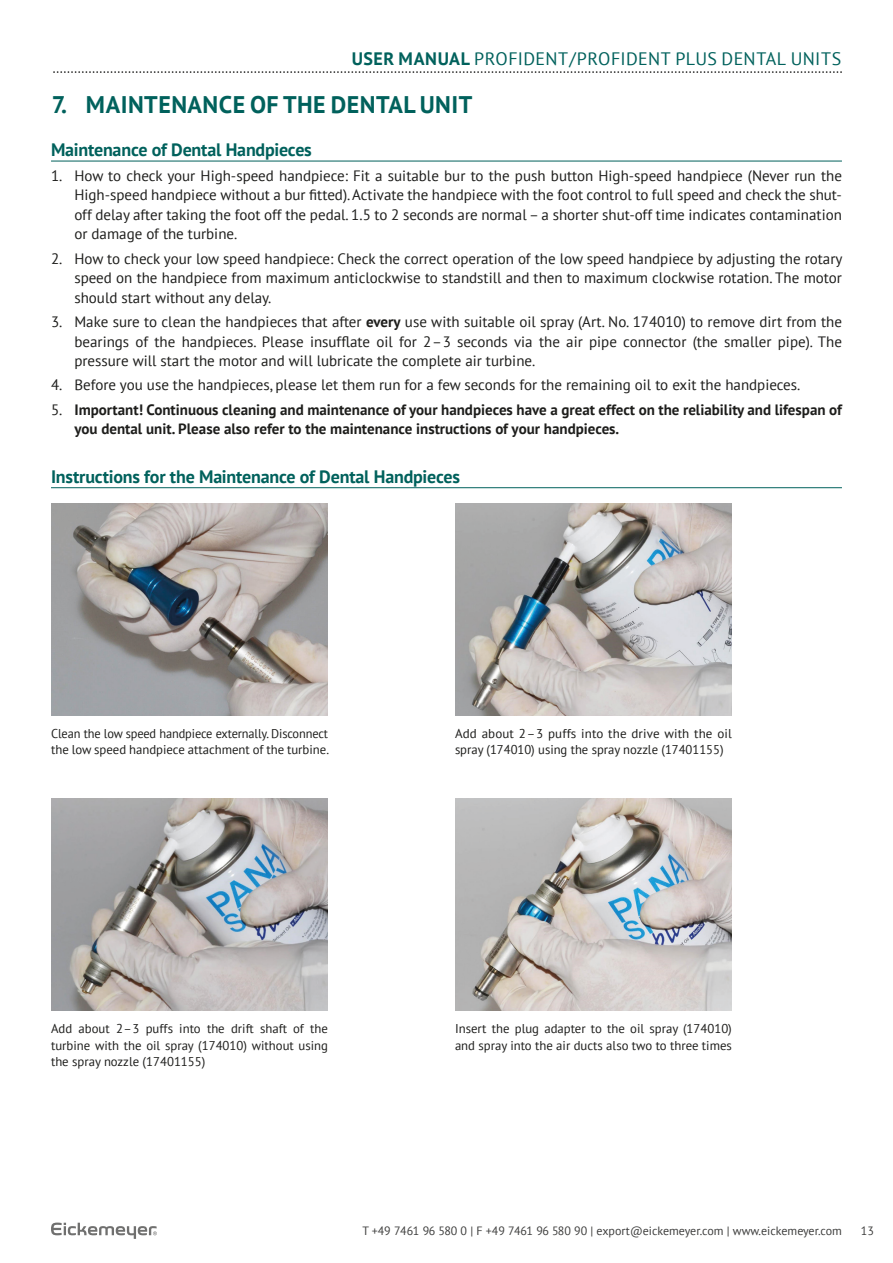
<style>
.page{position:relative;width:893px;height:1263px;background:#fff}
.page>*{position:absolute;margin:0;border:0;box-sizing:border-box;transform-origin:0 0}
.t1{font:700 24px "PT Sans";letter-spacing:.02em;color:#00615c}
.t2{font:700 18px "PT Sans";letter-spacing:-.01em;color:#00615c}
.t3{font:18px "PT Sans";letter-spacing:.025em;color:#00615c}
.t4{font:15px/19.5px "PT Sans";color:#1d1d1b;text-align:justify}
.t5{font:700 15px/19.5px "PT Sans";color:#1d1d1b}
.t6{font:12.75px/16.5px "PT Sans";color:#1d1d1b}
.t7{font:12px "PT Sans";color:#3d3d3c}
.s1{font-weight:700}
.s2{font-weight:400}
</style>
<div class="page">
<svg style="left:51px;top:1222px;width:106px;height:17px"></svg>
<svg style="left:53px;top:71px;width:789px;height:2px"></svg>
<hr style="left:51px;top:161px;width:791px;height:1px;background:#00615c">
<hr style="left:51px;top:487px;width:791px;height:1px;background:#00615c">
<img style="left:51px;top:503px;width:276px;height:213px">
<img style="left:455px;top:503px;width:276px;height:213px">
<img style="left:51px;top:798px;width:277px;height:213px">
<img style="left:455px;top:798px;width:277px;height:213px">
<p class="t3" style="left:352px;top:47px;width:491px"><span class="s1">USER MANUAL</span> PROFIDENT / PROFIDENT PLUS DENTAL UNITS</p>
<h1 class="t1" style="left:52px;top:88px;width:422px">7. MAINTENANCE OF THE DENTAL UNIT</h1>
<p class="t2" style="left:51px;top:138px;width:262px">Maintenance of Dental Handpieces</p>
<p class="t4" style="left:74px;top:165px;width:769px;text-indent:-23px">1. How to check your High-speed handpiece: Fit a suitable bur to the push button High-speed handpiece (Never run the High-speed handpiece without a bur fitted). Activate the handpiece with the foot control to full speed and check the shut&shy;off delay after taking the foot off the pedal. 1.5 to 2 seconds are normal – a shorter shut-off time indicates contamination or damage of the turbine.</p>
<p class="t4" style="left:74px;top:248px;width:770px;text-indent:-23px">2. How to check your low speed handpiece: Check the correct operation of the low speed handpiece by adjusting the rotary speed on the handpiece from maximum anticlockwise to standstill and then to maximum clockwise rotation. The motor should start without any delay.</p>
<p class="t4" style="left:74px;top:312px;width:769px;text-indent:-23px">3. Make sure to clean the handpieces that after <span class="s1">every</span> use with suitable oil spray (Art. No. 174010) to remove dirt from the bearings of the handpieces. Please insufflate oil for 2 – 3 seconds via the air pipe connector (the smaller pipe). The pressure will start the motor and will lubricate the complete air turbine.</p>
<p class="t4" style="left:51px;top:375px;width:751px">4. Before you use the handpieces, please let them run for a few seconds for the remaining oil to exit the handpieces.</p>
<p class="t5" style="left:74px;top:399px;width:769px;text-indent:-23px"><span class="s2">5.</span> Important! Continuous cleaning and maintenance of your handpieces have a great effect on the reliability and lifespan of you dental unit. Please also refer to the maintenance instructions of your handpieces.</p>
<p class="t2" style="left:51px;top:465px;width:410px">Instructions for the Maintenance of Dental Handpieces</p>
<p class="t6" style="left:51px;top:725px;width:279px">Clean the low speed handpiece externally. Disconnect the low speed handpiece attachment of the turbine.</p>
<p class="t6" style="left:455px;top:725px;width:278px">Add about 2 – 3 puffs into the drive with the oil spray (174010) using the spray nozzle (17401155)</p>
<p class="t6" style="left:51px;top:1020px;width:279px;text-align:justify">Add about 2 – 3 puffs into the drift shaft of the turbine with the oil spray (174010) without using the spray nozzle (17401155)</p>
<p class="t6" style="left:455px;top:1020px;width:278px">Insert the plug adapter to the oil spray (174010) and spray into the air ducts also two to three times</p>
<p class="t7" style="left:362px;top:1223px;width:481px">T +49 7461 96 580 0 | F +49 7461 96 580 90 | export@eickemeyer.com | www.eickemeyer.com</p>
<p class="t7" style="left:861px;top:1223px;width:15px">13</p>
</div>
